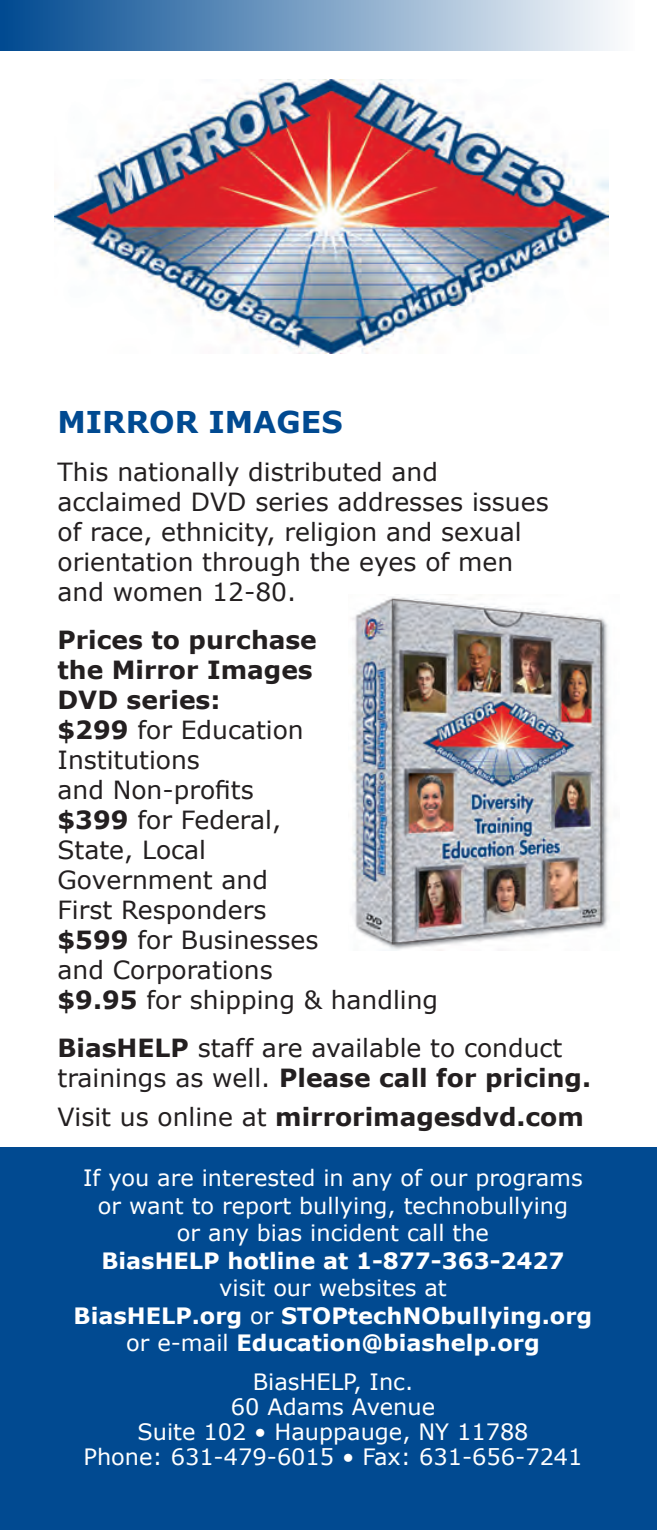
<style>
.page{position:relative;width:657px;height:1530px;background:#fff}
.page>*{position:absolute;margin:0;border:0;box-sizing:border-box;transform-origin:0 0}
.t1{font:700 30px "Verdana";color:#014a91}
.t2{font:25px/30px "Verdana";color:#231f20}
.t3{font:700 25px/30px "Verdana";color:#231f20}
.t4{font:22.5px/27.5px "Verdana";color:#fff;text-align:center}
.s1{font-weight:700}
.s2{font-weight:400}
</style>
<div class="page">
<div style="left:0;top:1148px;width:657px;height:382px;background:#014a91"></div>
<img style="left:352px;top:594px;width:257px;height:356px">
<img style="left:55px;top:79px;width:554px;height:275px">
<div style="left:0;top:0;width:635px;height:50px;background:linear-gradient(to right,#004990,#fdfdfe)"></div>
<p class="t1" style="left:58px;top:401px;width:287px">MIRROR IMAGES</p>
<p class="t2" style="left:58px;top:457px;width:493px">This nationally distributed and acclaimed DVD series addresses issues of race, ethnicity, religion and sexual orientation through the eyes of men and women 12-80.</p>
<p class="t3" style="left:58px;top:625px;width:261px">Prices to purchase the Mirror Images<br>DVD series:</p>
<p class="t2" style="left:58px;top:715px;width:248px"><span class="s1">$299</span> for Education<br>Institutions<br>and Non-profits</p>
<p class="t2" style="left:58px;top:805px;width:225px"><span class="s1">$399</span> for Federal,<br>State, Local<br>Government and<br>First Responders</p>
<p class="t2" style="left:58px;top:925px;width:262px"><span class="s1">$599</span> for Businesses and Corporations</p>
<p class="t2" style="left:58px;top:985px;width:382px"><span class="s1">$9.95</span> for shipping &amp; handling</p>
<p class="t2" style="left:58px;top:1033px;width:535px"><span class="s1">BiasHELP</span> staff are available to conduct trainings as well. <span class="s1">Please call for pricing.</span></p>
<p class="t3" style="left:58px;top:1102px;width:528px"><span class="s2">Visit us online at</span> mirrorimagesdvd.com</p>
<p class="t4" style="left:74px;top:1164px;width:520px">If you are interested in any of our programs or want to report bullying, technobullying<br>or any bias incident call the<br><span class="s1">BiasHELP hotline at 1-877-363-2427<br></span>visit our websites at<br><span class="s1">BiasHELP.org</span> or <span class="s1">STOPtechNObullying.org </span>or e-mail <span class="s1">Education@biashelp.org</span></p>
<p class="t4" style="left:253px;top:1368px;width:162px">BiasHELP, Inc.</p>
<p class="t4" style="left:231px;top:1393px;width:206px">60 Adams Avenue</p>
<p class="t4" style="left:137px;top:1418px;width:393px">Suite 102 • Hauppauge, NY 11788</p>
<p class="t4" style="left:83px;top:1443px;width:501px">Phone: 631-479-6015 • Fax: 631-656-7241</p>
</div>
